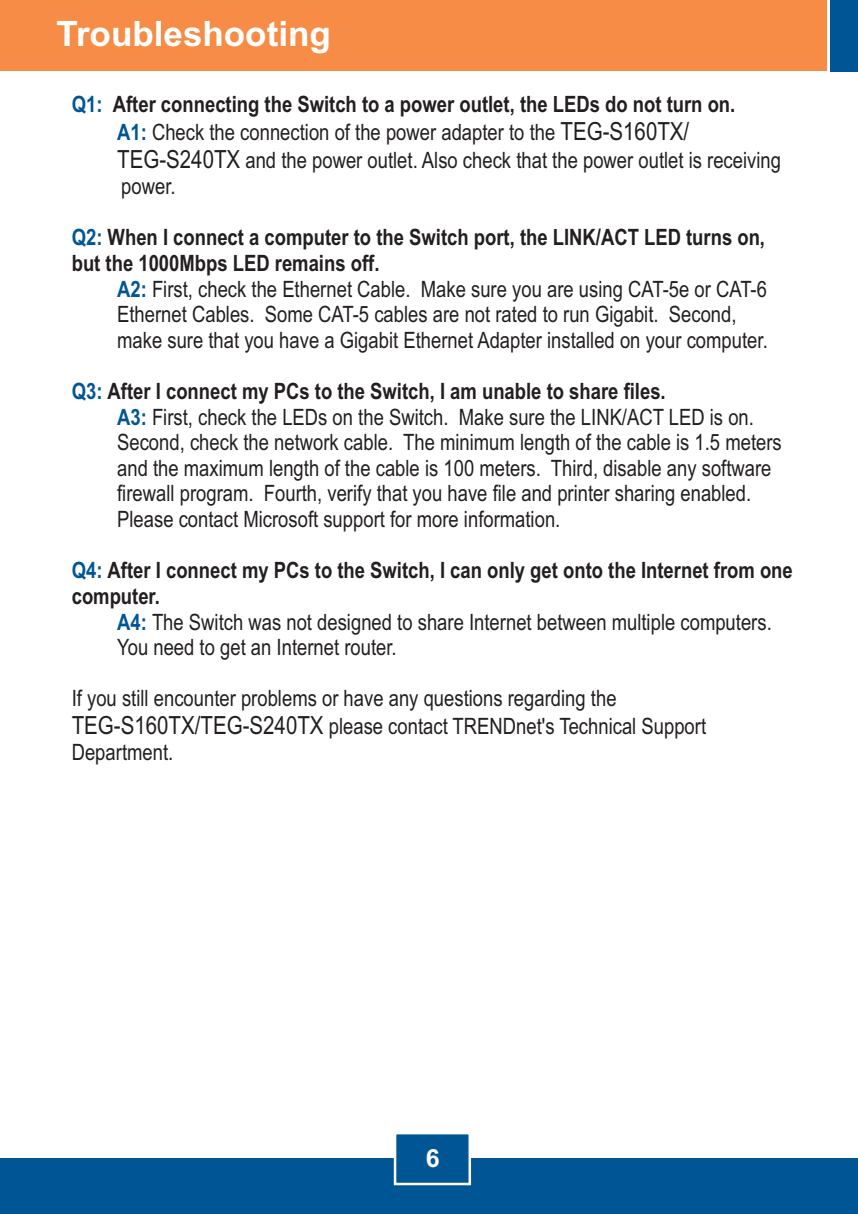
<style>
.page{position:relative;width:858px;height:1214px;background:#fff}
.page>*{position:absolute;margin:0;border:0;box-sizing:border-box;transform-origin:0 0}
.t1{font:700 35px "Arial";color:#fff}
.t2{font:25px "Arial Narrow";color:#231f20}
.t3{font:700 25px "Arial";color:#fff}
.t4{font:22.5px/25.5px "Arial Narrow";color:#231f20}
.t5{font:700 22.5px "Arial Narrow";color:#231f20}
.t6{font:700 22.5px "Arial Narrow";color:#005595}
.s1{font-weight:700;color:#005595}
.s2{color:#005595}
.s3{font-weight:700}
</style>
<div class="page">
<div style="left:0;top:1158px;width:858px;height:55px;background:#005595"></div>
<div style="left:0;top:0;width:827px;height:71px;background:#f68c45"></div>
<div style="left:830px;top:0;width:28px;height:71px;background:#005595"></div>
<svg style="left:393px;top:1134px;width:79px;height:52px"></svg>
<h1 class="t1" style="left:57px;top:21px;width:276px">Troubleshooting</h1>
<p class="t6" style="left:72px;top:96px;width:32px">Q1:</p>
<p class="t5" style="left:113px;top:96px;width:624px">After connecting the Switch to a power outlet, the LEDs do not turn on.</p>
<p class="t4" style="left:245px;top:150px;width:537px">and the power outlet. Also check that the power outlet is receiving</p>
<p class="t4" style="left:121px;top:176px;width:56px">power.</p>
<p class="t2" style="left:560px;top:122px;width:130px">TEG-S160TX/</p>
<p class="t4" style="left:117px;top:121px;width:439px"><span class="s1">A1:</span> Check the connection of the power adapter to the</p>
<p class="t2" style="left:117px;top:150px;width:125px">TEG-S240TX</p>
<p class="t5" style="left:72px;top:229px;width:695px"><span class="s2">Q2:</span> When I connect a computer to the Switch port, the LINK/ACT LED turns on,</p>
<p class="t4" style="left:117px;top:278px;width:651px"><span class="s1">A2:</span> First, check the Ethernet Cable. Make sure you are using CAT-5e or CAT-6</p>
<p class="t5" style="left:72px;top:255px;width:309px">but the 1000Mbps LED remains off.</p>
<p class="t4" style="left:117px;top:304px;width:652px">Ethernet Cables. Some CAT-5 cables are not rated to run Gigabit. Second, make sure that you have a Gigabit Ethernet Adapter installed on your computer.</p>
<p class="t4" style="left:117px;top:380px;width:638px;text-indent:-45px"><span class="s1">Q3:</span> <span class="s3">After I connect my PCs to the Switch, I am unable to share files.<br></span><span class="s1">A3:</span> First, check the LEDs on the Switch. Make sure the LINK/ACT LED is on.</p>
<p class="t4" style="left:117px;top:432px;width:666px">Second, check the network cable. The minimum length of the cable is 1.5 meters and the maximum length of the cable is 100 meters. Third, disable any software firewall program. Fourth, verify that you have file and printer sharing enabled.<br>Please contact Microsoft support for more information.</p>
<p class="t5" style="left:72px;top:561px;width:722px"><span class="s2">Q4:</span> After I connect my PCs to the Switch, I can only get onto the Internet from one</p>
<p class="t4" style="left:117px;top:611px;width:656px"><span class="s1">A4:</span> The Switch was not designed to share Internet between multiple computers.</p>
<p class="t5" style="left:72px;top:587px;width:90px">computer.</p>
<p class="t4" style="left:117px;top:636px;width:281px">You need to get an Internet router.</p>
<p class="t4" style="left:72px;top:687px;width:546px">If you still encounter problems or have any questions regarding the</p>
<p class="t4" style="left:329px;top:715px;width:379px">please contact TRENDnet's Technical Support</p>
<p class="t4" style="left:72px;top:741px;width:103px">Department.</p>
<p class="t2" style="left:72px;top:715px;width:253px">TEG-S160TX/TEG-S240TX</p>
<p class="t3" style="left:426px;top:1149px;width:15px">6</p>
</div>
